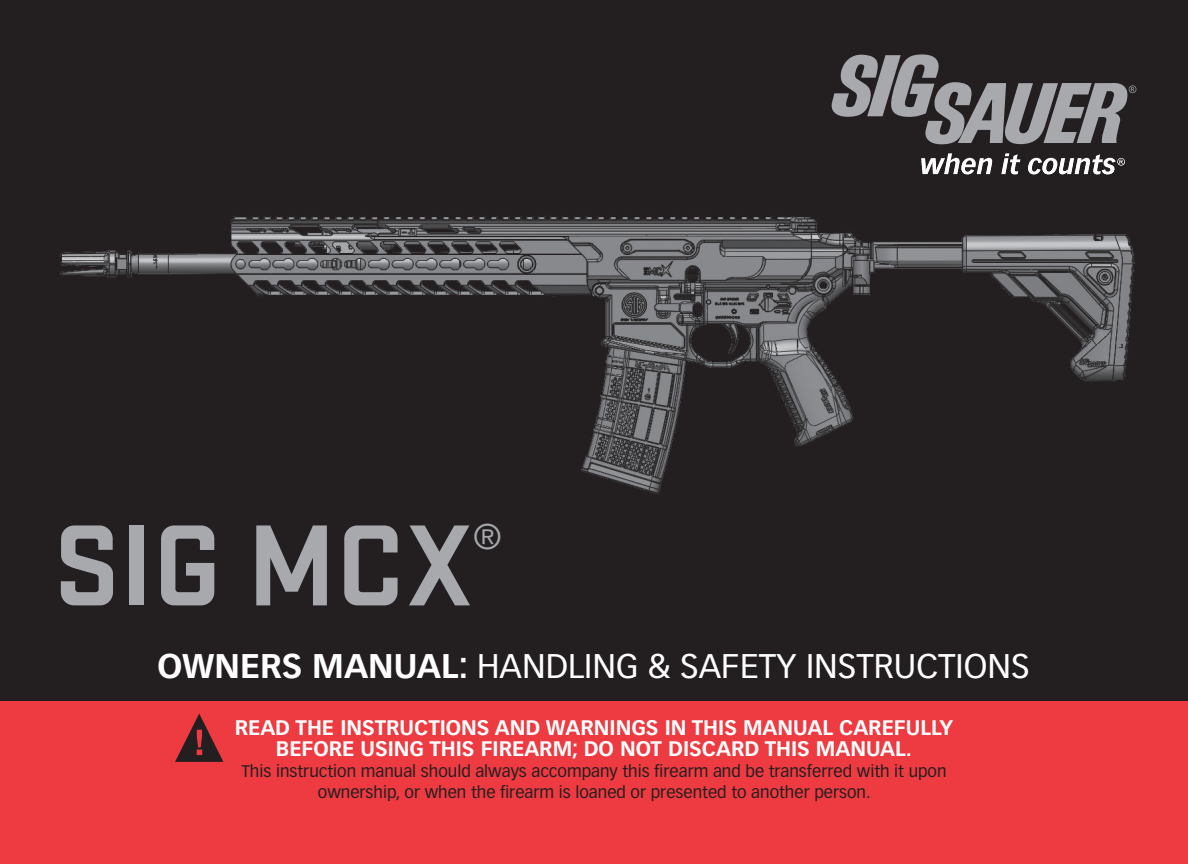
<style>
.page{position:relative;width:1188px;height:864px;background:#231f20}
.page>*{position:absolute;margin:0;border:0;box-sizing:border-box;transform-origin:0 0}
.t1{font:700 120px "Stratum 2";color:#a8a9ad}
.t2{font:35.1px "Vectora LH";color:#a8a9ad}
.t3{font:33.6px "Vectora LH";color:#fff}
.t4{font:700 20.7px/21px "Vectora LH";color:#fff;text-align:center}
.t5{font:16.5px/21px "Vectora LH";color:#231f20;text-align:center}
.s1{font-weight:700}
</style>
<div class="page">
<div style="left:0;top:702px;width:1188px;height:162px;background:#ee3a41"></div>
<svg style="left:832px;top:54px;width:304px;height:90px"></svg>
<svg style="left:921px;top:153px;width:71px;height:8px"></svg>
<svg style="left:175px;top:714px;width:48px;height:48px"></svg>
<img style="left:60px;top:161px;width:1075px;height:334px">
<img style="left:921px;top:161px;width:71px;height:13px">
<svg style="left:1001px;top:153px;width:19px;height:21px"></svg>
<svg style="left:1028px;top:154px;width:97px;height:20px"></svg>
<h1 class="t1" style="left:52px;top:483px;width:423px">SIG MCX</h1>
<h2 class="t2" style="left:474px;top:516px;width:29px">®</h2>
<h3 class="t3" style="left:157px;top:646px;width:874px"><span class="s1">OWNERS MANUAL:</span> HANDLING &amp; SAFETY INSTRUCTIONS</h3>
<p class="t4" style="left:235px;top:717px;width:720px">READ THE INSTRUCTIONS AND WARNINGS IN THIS MANUAL CAREFULLY<br>BEFORE USING THIS FIREARM; DO NOT DISCARD THIS MANUAL.</p>
<p class="t5" style="left:241px;top:761px;width:707px">This instruction manual should always accompany this firearm and be transferred with it upon ownership, or when the firearm is loaned or presented to another person.</p>
</div>
